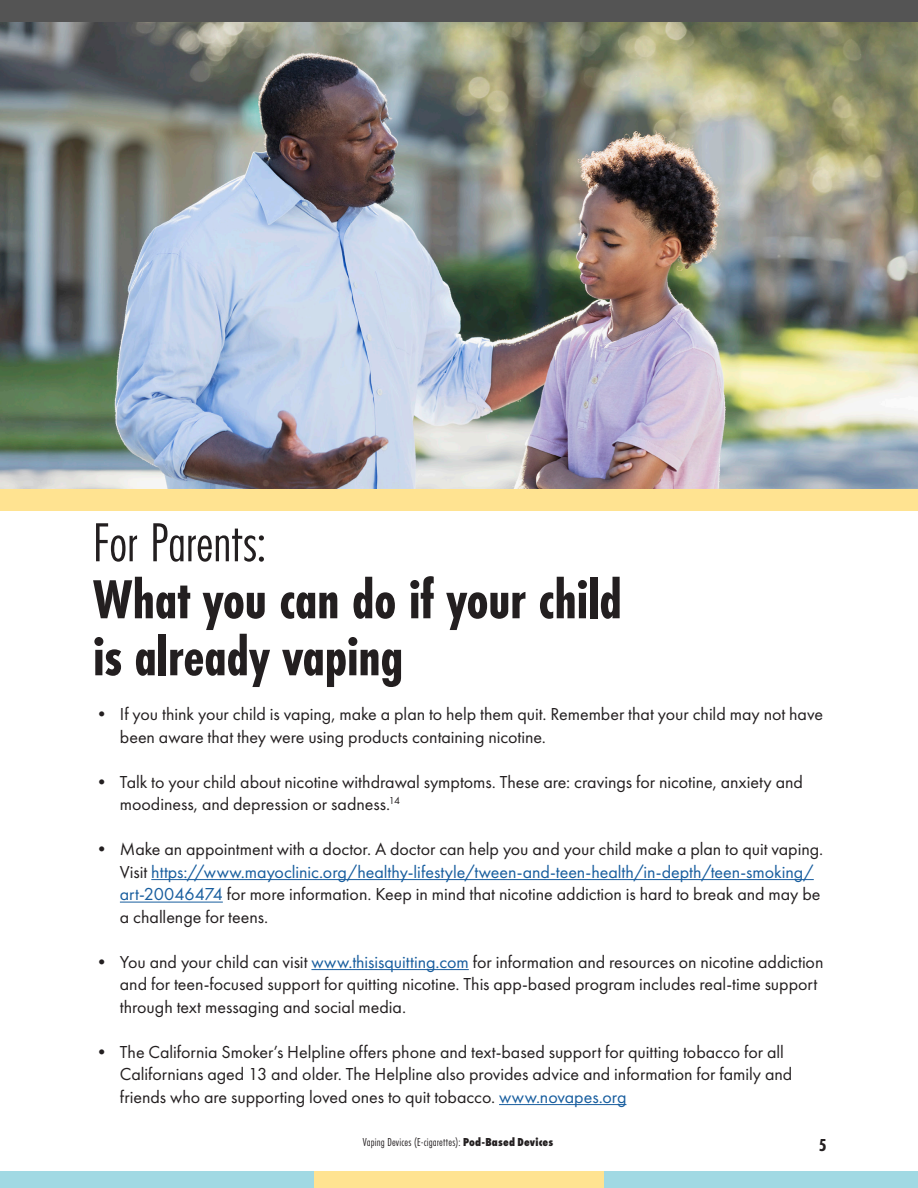
<style>
.page{position:relative;width:918px;height:1188px;background:#fff}
.page>*{position:absolute;margin:0;border:0;box-sizing:border-box;transform-origin:0 0}
.t1{font:700 57px/57px "Futura PT Cond";letter-spacing:-.005em;color:#231f20}
.t2{font:57px "Futura PT Cond";letter-spacing:-.015em;color:#231f20}
.LbI{font:18px/22.5px "Futura PT";letter-spacing:-.005em;color:#231f20}
.t3{font:700 18px "Futura PT Cond";color:#231f20}
.t4{font:12px "Futura PT Cond";letter-spacing:.01em;color:#231f20}
.s1{color:#175d9e}
.s2{font-weight:800}
</style>
<div class="page">
<div style="left:0;top:1172px;width:918px;height:16px;background:#a1d9e3"></div>
<div style="left:314px;top:1172px;width:290px;height:16px;background:#ffe391"></div>
<hr style="left:151px;top:879px;width:663px;height:1px;background:#175d9e">
<hr style="left:120px;top:902px;width:103px;height:1px;background:#175d9e">
<hr style="left:311px;top:969px;width:158px;height:1px;background:#175d9e">
<hr style="left:499px;top:1104px;width:127px;height:1px;background:#175d9e">
<img style="left:0;top:22px;width:918px;height:478px">
<div style="left:1px;top:489px;width:917px;height:22px;background:#ffe391"></div>
<div style="left:0;top:0;width:918px;height:22px;background:#545454"></div>
<h2 class="t2" style="left:93px;top:509px;width:175px">For Parents:</h2>
<h2 class="t1" style="left:93px;top:571px;width:531px">What you can do if your child is already vaping</h2>
<p class="LbI" style="left:93px;top:703px;width:19px">•</p>
<p class="LbI" style="left:120px;top:703px;width:705px">If you think your child is vaping, make a plan to help them quit. Remember that your child may not have been aware that they were using products containing nicotine.</p>
<p class="LbI" style="left:93px;top:770px;width:19px">•</p>
<p class="LbI" style="left:120px;top:770px;width:685px">Talk to your child about nicotine withdrawal symptoms. These are: cravings for nicotine, anxiety and moodiness, and depression or sadness.<sup>14</sup></p>
<p class="LbI" style="left:93px;top:838px;width:19px">•</p>
<p class="LbI" style="left:120px;top:838px;width:705px">Make an appointment with a doctor. A doctor can help you and your child make a plan to quit vaping.<br>Visit <span class="s1">https://www.mayoclinic.org/healthy-lifestyle/tween-and-teen-health/in-depth/teen-smoking/ art-20046474</span> for more information. Keep in mind that nicotine addiction is hard to break and may be a challenge for teens.</p>
<p class="LbI" style="left:93px;top:950px;width:19px">•</p>
<p class="LbI" style="left:120px;top:950px;width:705px">You and your child can visit <span class="s1">www.thisisquitting.com</span> for information and resources on nicotine addiction and for teen-focused support for quitting nicotine. This app-based program includes real-time support through text messaging and social media.</p>
<p class="LbI" style="left:93px;top:1040px;width:19px">•</p>
<p class="LbI" style="left:120px;top:1040px;width:674px">The California Smoker’s Helpline offers phone and text-based support for quitting tobacco for all<br>Californians aged 13 and older. The Helpline also provides advice and information for family and friends who are supporting loved ones to quit tobacco. <span class="s1">www.novapes.org</span></p>
<p class="t4" style="left:363px;top:1135px;width:192px">Vaping Devices (E-cigarettes): <span class="s2">Pod-Based Devices</span></p>
<p class="t3" style="left:819px;top:1134px;width:9px">5</p>
</div>
